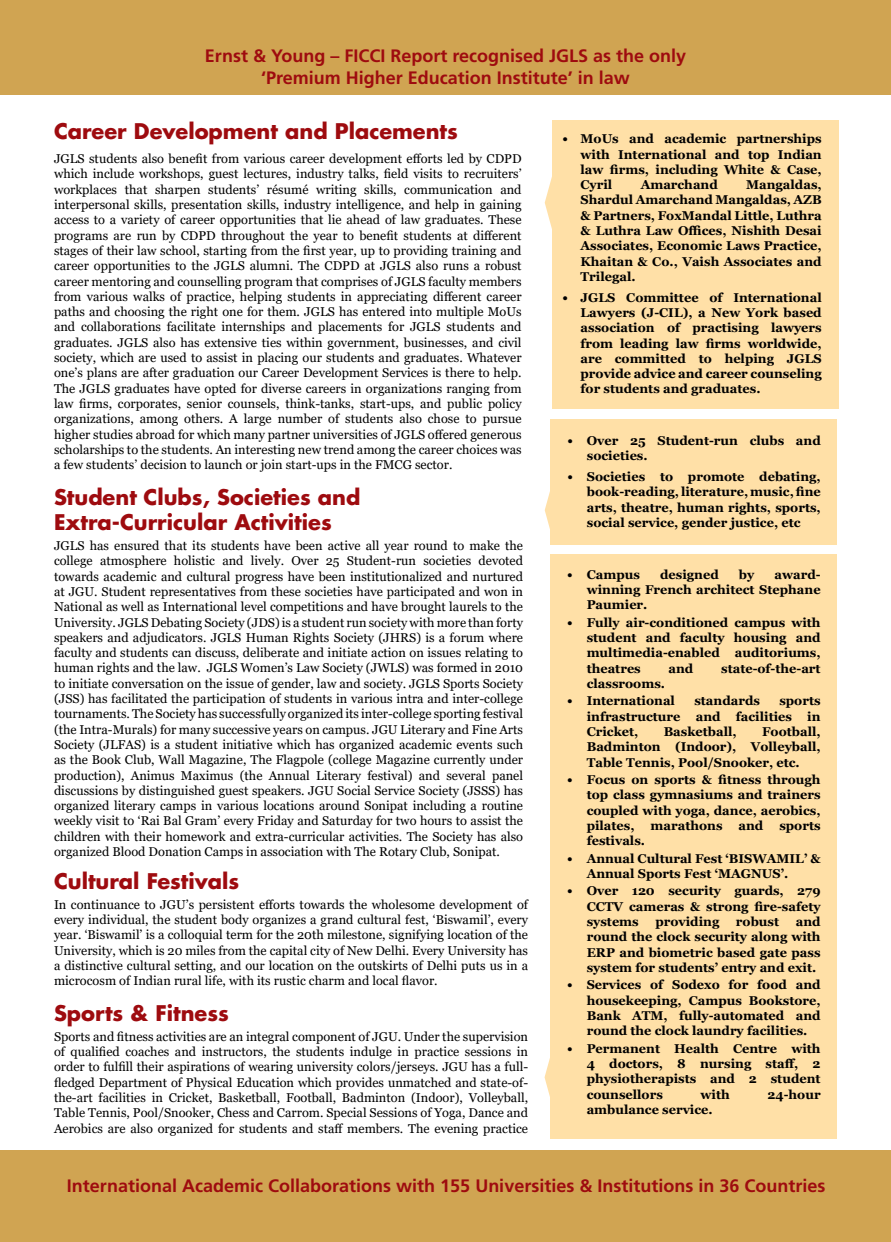
<style>
.page{position:relative;width:891px;height:1242px;background:#fff}
.page>*{position:absolute;margin:0;border:0;box-sizing:border-box;transform-origin:0 0}
.t1{font:700 21px/25.2px "Futura LT Pro";color:#9e0b0f}
.t2{font:700 18px/21.6px "Frutiger LT Pro";color:#9e0b0f;text-align:center}
.t3{font:12.75px/15.3px "Georgia";color:#000;text-align:justify}
.t4{font:700 12.75px/15.3px "Georgia";color:#000;text-align:justify}
</style>
<div class="page">
<div style="left:553px;top:120px;width:286px;height:289px;background:#ffe0a7"></div>
<svg style="left:545px;top:171px;width:8px;height:64px"></svg>
<div style="left:551px;top:419px;width:286px;height:125px;background:#ffe0a7"></div>
<svg style="left:545px;top:478px;width:6px;height:64px"></svg>
<div style="left:551px;top:554px;width:286px;height:585px;background:#ffe0a7"></div>
<svg style="left:545px;top:1046px;width:6px;height:63px"></svg>
<hr style="left:0;top:0;width:2px;height:94px;background:#d0a452">
<div style="left:2px;top:0;width:889px;height:94px;background:#d0a452"></div>
<div style="left:0;top:1150px;width:891px;height:92px;background:#d0a452"></div>
<h2 class="t2" style="left:205px;top:45px;width:483px">Ernst &amp; Young – FICCI Report recognised JGLS as the only ‘Premium Higher Education Institute’ in law</h2>
<h1 class="t1" style="left:54px;top:118px;width:405px">Career Development and Placements</h1>
<p class="t3" style="left:54px;top:151px;width:469px">JGLS students also benefit from various career development efforts led by CDPD which include workshops, guest lectures, industry talks, field visits to recruiters’ workplaces that sharpen students’ résumé writing skills, communication and interpersonal skills, presentation skills, industry intelligence, and help in gaining access to a variety of career opportunities that lie ahead of law graduates. These programs are run by CDPD throughout the year to benefit students at different stages of their law school, starting from the first year, up to providing training and career opportunities to the JGLS alumni. The CDPD at JGLS also runs a robust career mentoring and counselling program that comprises of JGLS faculty members from various walks of practice, helping students in appreciating different career paths and choosing the right one for them. JGLS has entered into multiple MoUs and collaborations facilitate internships and placements for JGLS students and graduates. JGLS also has extensive ties within government, businesses, and civil society, which are used to assist in placing our students and graduates. Whatever one’s plans are after graduation our Career Development Services is there to help.<br>The JGLS graduates have opted for diverse careers in organizations ranging from law firms, corporates, senior counsels, think-tanks, start-ups, and public policy organizations, among others. A large number of students also chose to pursue higher studies abroad for which many partner universities of JGLS offered generous scholarships to the students. An interesting new trend among the career choices was a few students’ decision to launch or join start-ups in the FMCG sector.</p>
<h1 class="t1" style="left:54px;top:484px;width:308px">Student Clubs, Societies and<br>Extra-Curricular Activities</h1>
<p class="t3" style="left:54px;top:538px;width:471px">JGLS has ensured that its students have been active all year round to make the college atmosphere holistic and lively. Over 25 Student-run societies devoted towards academic and cultural progress have been institutionalized and nurtured at JGU. Student representatives from these societies have participated and won in National as well as International level competitions and have brought laurels to the University. JGLS Debating Society (JDS) is a student run society with more than forty speakers and adjudicators. JGLS Human Rights Society (JHRS) is a forum where faculty and students can discuss, deliberate and initiate action on issues relating to human rights and the law. JGLS Women’s Law Society (JWLS) was formed in 2010 to initiate conversation on the issue of gender, law and society. JGLS Sports Society (JSS) has facilitated the participation of students in various intra and inter-college tournaments. The Society has successfully organized its inter-college sporting festival (the Intra-Murals) for many successive years on campus. JGU Literary and Fine Arts Society (JLFAS) is a student initiative which has organized academic events such as the Book Club, Wall Magazine, The Flagpole (college Magazine currently under production), Animus Maximus (the Annual Literary festival) and several panel discussions by distinguished guest speakers. JGU Social Service Society (JSSS) has organized literary camps in various locations around Sonipat including a routine weekly visit to ‘Rai Bal Gram’ every Friday and Saturday for two hours to assist the children with their homework and extra-curricular activities. The Society has also organized Blood Donation Camps in association with The Rotary Club, Sonipat.</p>
<h1 class="t1" style="left:54px;top:867px;width:187px">Cultural Festivals</h1>
<p class="t3" style="left:54px;top:897px;width:476px">In continuance to JGU’s persistent efforts towards the wholesome development of every individual, the student body organizes a grand cultural fest, ‘Biswamil’, every year. ‘Biswamil’ is a colloquial term for the 20th milestone, signifying location of the University, which is 20 miles from the capital city of New Delhi. Every University has a distinctive cultural setting, and our location on the outskirts of Delhi puts us in a microcosm of Indian rural life, with its rustic charm and local flavor.</p>
<h1 class="t1" style="left:54px;top:999px;width:176px">Sports &amp; Fitness</h1>
<p class="t3" style="left:54px;top:1029px;width:476px">Sports and fitness activities are an integral component of JGU. Under the supervision of qualified coaches and instructors, the students indulge in practice sessions in order to fulfill their aspirations of wearing university colors/jerseys. JGU has a full&shy;fledged Department of Physical Education which provides unmatched and state-of&shy;the-art facilities in Cricket, Basketball, Football, Badminton (Indoor), Volleyball, Table Tennis, Pool/Snooker, Chess and Carrom. Special Sessions of Yoga, Dance and Aerobics are also organized for students and staff members. The evening practice</p>
<p class="t4" style="left:581px;top:131px;width:243px;text-indent:-18px">• MoUs and academic partnerships with International and top Indian law firms, including White &amp; Case, Cyril</p>
<p class="t4" style="left:581px;top:177px;width:243px;text-indent:166px">Mangaldas, Shardul Amarchand Mangaldas, AZB &amp; Partners, FoxMandal Little, Luthra &amp; Luthra Law Offices, Nishith Desai Associates, Economic Laws Practice, Khaitan &amp; Co., Vaish Associates and Trilegal.</p>
<p class="t4" style="left:581px;top:290px;width:243px;text-indent:-18px">• JGLS Committee of International Lawyers (J-CIL), a New York based association of practising lawyers from leading law firms worldwide, are committed to helping JGLS provide advice and career counseling for students and graduates.</p>
<p class="t4" style="left:587px;top:433px;width:235px;text-indent:-19px">• Over 25 Student-run clubs and societies.</p>
<p class="t4" style="left:587px;top:469px;width:235px;text-indent:-19px">• Societies to promote debating, book-reading, literature, music, fine arts, theatre, human rights, sports, social service, gender justice, etc</p>
<p class="t4" style="left:567px;top:567px;width:74px">• Campus</p>
<p class="t4" style="left:660px;top:567px;width:60px">designed</p>
<p class="t4" style="left:739px;top:567px;width:17px">by</p>
<p class="t4" style="left:641px;top:177px;width:79px">Amarchand</p>
<p class="t4" style="left:587px;top:567px;width:235px;text-indent:188px">award&shy;winning French architect Stephane Paumier.</p>
<p class="t4" style="left:587px;top:615px;width:235px;text-indent:-19px">• Fully air-conditioned campus with student and faculty housing and multimedia-enabled auditoriums, theatres</p>
<p class="t4" style="left:669px;top:661px;width:26px">and</p>
<p class="t4" style="left:721px;top:661px;width:101px">state-of-the-art</p>
<p class="t4" style="left:587px;top:676px;width:80px">classrooms.</p>
<p class="t4" style="left:567px;top:693px;width:109px">• International</p>
<p class="t4" style="left:694px;top:693px;width:67px">standards</p>
<p class="t4" style="left:587px;top:693px;width:235px;text-indent:193px">sports infrastructure and facilities in Cricket,</p>
<p class="t4" style="left:587px;top:724px;width:235px;text-indent:175px">Football, Badminton (Indoor), Volleyball, Table Tennis, Pool/Snooker, etc.</p>
<p class="t4" style="left:587px;top:772px;width:235px;text-indent:-19px">• Focus on sports &amp; fitness through top class gymnasiums and trainers coupled with yoga, dance, aerobics, pilates,</p>
<p class="t4" style="left:664px;top:724px;width:74px">Basketball,</p>
<p class="t4" style="left:651px;top:818px;width:73px">marathons</p>
<p class="t4" style="left:739px;top:818px;width:26px">and</p>
<p class="t4" style="left:779px;top:818px;width:43px">sports</p>
<p class="t4" style="left:587px;top:833px;width:60px">festivals.</p>
<p class="t4" style="left:587px;top:851px;width:235px;text-indent:-19px">• Annual Cultural Fest ‘BISWAMIL’ &amp;<br>Annual Sports Fest ‘MAGNUS’.</p>
<p class="t4" style="left:587px;top:883px;width:235px;text-indent:-19px">• Over 120 security guards, 279<br>CCTV cameras &amp; strong fire-safety systems</p>
<p class="t4" style="left:587px;top:914px;width:235px;text-indent:209px">and round the clock security along with ERP and biometric based gate pass system for students’ entry and exit.</p>
<p class="t4" style="left:587px;top:977px;width:235px;text-indent:-19px">• Services of Sodexo for food and housekeeping, Campus Bookstore, Bank ATM, fully-automated and round the clock laundry facilities.</p>
<p class="t4" style="left:587px;top:1041px;width:235px;text-indent:-19px">• Permanent Health Centre with 4 doctors, 8 nursing staff, 2 physiotherapists and 2 student counsellors</p>
<p class="t4" style="left:655px;top:914px;width:65px">providing</p>
<p class="t4" style="left:736px;top:914px;width:45px">robust</p>
<p class="t4" style="left:701px;top:1087px;width:31px">with</p>
<p class="t4" style="left:768px;top:1087px;width:55px">24-hour</p>
<p class="t4" style="left:587px;top:1102px;width:127px">ambulance service.</p>
<h2 class="t2" style="left:67px;top:1175px;width:760px">International Academic Collaborations with 155 Universities &amp; Institutions in 36 Countries</h2>
</div>
